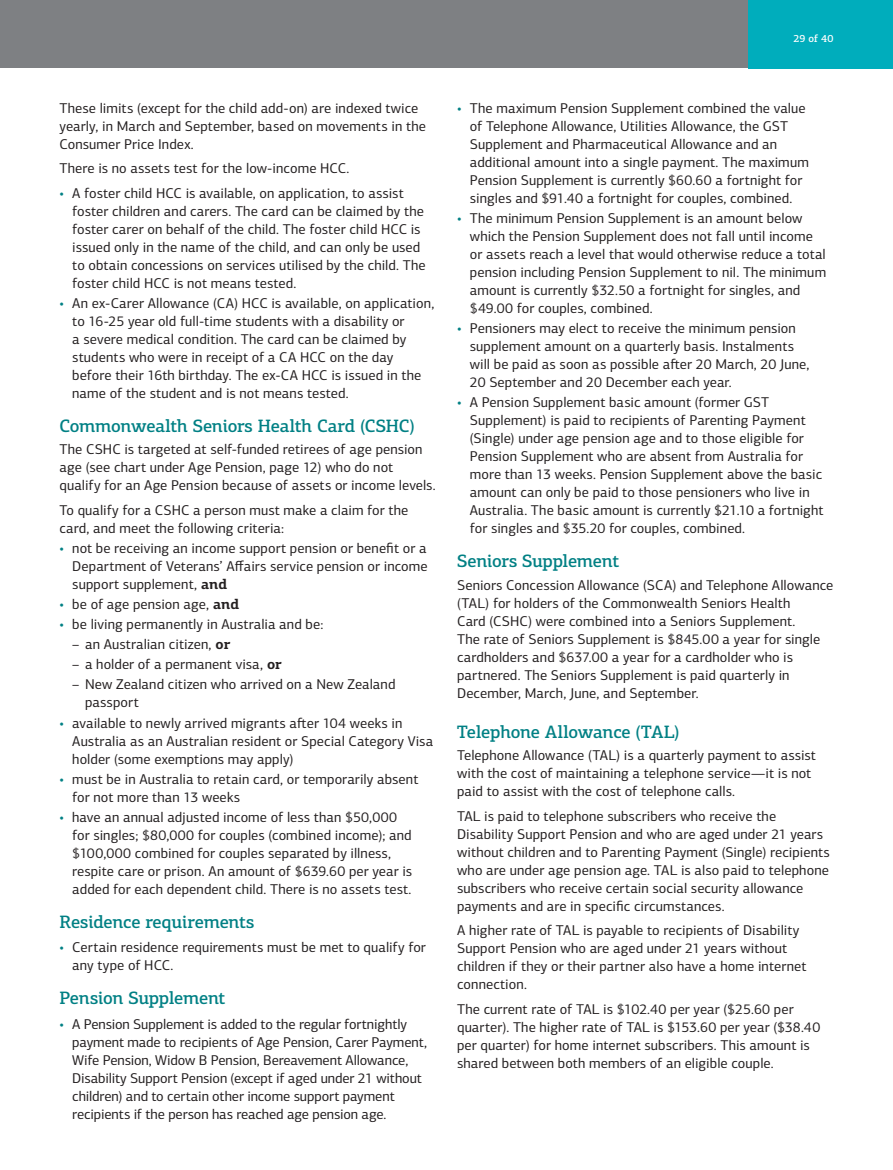
<style>
.page{position:relative;width:893px;height:1170px;background:#fff}
.page>*{position:absolute;margin:0;border:0;box-sizing:border-box;transform-origin:0 0}
.t1{font:500 18px "PF Centro Slab Pro";letter-spacing:-.015em;color:#008084}
.t2{font:14.25px/18px "PF Centro Sans Pro";letter-spacing:.005em;color:#231f20}
.t3{font:500 10.5px "PF Centro Slab Pro";color:#fff}
.s1{color:#008084}
.s2{font-family:"PF Centro Slab Pro";font-weight:700}
</style>
<div class="page">
<div style="left:0;top:0;width:893px;height:68px;background:#7e8083"></div>
<div style="left:748px;top:0;width:145px;height:68px;background:#00adbc"></div>
<p class="t3" style="left:794px;top:32px;width:41px">29 of 40</p>
<p class="t2" style="left:60px;top:99px;width:368px">These limits (except for the child add-on) are indexed twice yearly, in March and September, based on movements in the<br>Consumer Price Index.</p>
<p class="t2" style="left:60px;top:159px;width:291px">There is no assets test for the low-income HCC.</p>
<p class="t2" style="left:72px;top:184px;width:355px;text-indent:-13px"><span class="s1">•</span> A foster child HCC is available, on application, to assist foster children and carers. The card can be claimed by the foster carer on behalf of the child. The foster child HCC is issued only in the name of the child, and can only be used to obtain concessions on services utilised by the child. The foster child HCC is not means tested.</p>
<p class="t2" style="left:72px;top:294px;width:364px;text-indent:-13px"><span class="s1">•</span> An ex-Carer Allowance (CA) HCC is available, on application, to 16-25 year old full-time students with a disability or<br>a severe medical condition. The card can be claimed by students who were in receipt of a CA HCC on the day before their 16th birthday. The ex-CA HCC is issued in the name of the student and is not means tested.</p>
<p class="t1" style="left:60px;top:414px;width:357px">Commonwealth Seniors Health Card (CSHC)</p>
<p class="t2" style="left:60px;top:440px;width:378px">The CSHC is targeted at self-funded retirees of age pension age (see chart under Age Pension, page 12) who do not qualify for an Age Pension because of assets or income levels.</p>
<p class="t2" style="left:60px;top:500px;width:350px">To qualify for a CSHC a person must make a claim for the card, and meet the following criteria:</p>
<p class="t2" style="left:72px;top:539px;width:357px;text-align:justify;text-indent:-13px"><span class="s1">•</span> not be receiving an income support pension or benefit or a Department of Veterans’ Affairs service pension or income support supplement, <span class="s2">and</span></p>
<p class="t2" style="left:60px;top:595px;width:181px"><span class="s1">•</span> be of age pension age, <span class="s2">and</span></p>
<p class="t2" style="left:60px;top:615px;width:265px"><span class="s1">•</span> be living permanently in Australia and be:</p>
<p class="t2" style="left:72px;top:635px;width:160px">– an Australian citizen, <span class="s2">or</span></p>
<p class="t2" style="left:72px;top:655px;width:211px">– a holder of a permanent visa, <span class="s2">or</span></p>
<p class="t2" style="left:85px;top:675px;width:312px;text-indent:-13px">– New Zealand citizen who arrived on a New Zealand passport</p>
<p class="t2" style="left:72px;top:713px;width:362px;text-indent:-13px"><span class="s1">•</span> available to newly arrived migrants after 104 weeks in<br>Australia as an Australian resident or Special Category Visa holder (some exemptions may apply)</p>
<p class="t2" style="left:72px;top:769px;width:348px;text-indent:-13px"><span class="s1">•</span> must be in Australia to retain card, or temporarily absent for not more than 13 weeks</p>
<p class="t2" style="left:72px;top:807px;width:341px;text-indent:-13px"><span class="s1">•</span> have an annual adjusted income of less than $50,000 for singles; $80,000 for couples (combined income); and $100,000 combined for couples separated by illness, respite care or prison. An amount of $639.60 per year is added for each dependent child. There is no assets test.</p>
<p class="t1" style="left:60px;top:910px;width:197px">Residence requirements</p>
<p class="t2" style="left:72px;top:938px;width:355px;text-indent:-13px"><span class="s1">•</span> Certain residence requirements must be met to qualify for any type of HCC.</p>
<p class="t1" style="left:60px;top:986px;width:168px">Pension Supplement</p>
<p class="t2" style="left:72px;top:1014px;width:356px;text-indent:-13px"><span class="s1">•</span> A Pension Supplement is added to the regular fortnightly payment made to recipients of Age Pension, Carer Payment, Wife Pension, Widow B Pension, Bereavement Allowance, Disability Support Pension (except if aged under 21 without children) and to certain other income support payment recipients if the person has reached age pension age.</p>
<p class="t2" style="left:470px;top:99px;width:341px;text-indent:-13px"><span class="s1">•</span> The maximum Pension Supplement combined the value of Telephone Allowance, Utilities Allowance, the GST Supplement and Pharmaceutical Allowance and an additional amount into a single payment. The maximum Pension Supplement is currently $60.60 a fortnight for singles and $91.40 a fortnight for couples, combined.</p>
<p class="t2" style="left:470px;top:209px;width:358px;text-indent:-13px"><span class="s1">•</span> The minimum Pension Supplement is an amount below which the Pension Supplement does not fall until income or assets reach a level that would otherwise reduce a total pension including Pension Supplement to nil. The minimum amount is currently $32.50 a fortnight for singles, and $49.00 for couples, combined.</p>
<p class="t2" style="left:470px;top:319px;width:341px;text-indent:-13px"><span class="s1">•</span> Pensioners may elect to receive the minimum pension supplement amount on a quarterly basis. Instalments will be paid as soon as possible after 20 March, 20 June, 20 September and 20 December each year.</p>
<p class="t2" style="left:470px;top:393px;width:355px;text-indent:-13px"><span class="s1">•</span> A Pension Supplement basic amount (former GST Supplement) is paid to recipients of Parenting Payment (Single) under age pension age and to those eligible for Pension Supplement who are absent from Australia for more than 13 weeks. Pension Supplement above the basic amount can only be paid to those pensioners who live in Australia. The basic amount is currently $21.10 a fortnight for singles and $35.20 for couples, combined.</p>
<p class="t1" style="left:457px;top:550px;width:164px">Seniors Supplement</p>
<p class="t2" style="left:457px;top:576px;width:378px">Seniors Concession Allowance (SCA) and Telephone Allowance (TAL) for holders of the Commonwealth Seniors Health<br>Card (CSHC) were combined into a Seniors Supplement.<br>The rate of Seniors Supplement is $845.00 a year for single cardholders and $637.00 a year for a cardholder who is partnered. The Seniors Supplement is paid quarterly in December, March, June, and September.</p>
<p class="t1" style="left:457px;top:720px;width:224px">Telephone Allowance (TAL)</p>
<p class="t2" style="left:457px;top:746px;width:360px">Telephone Allowance (TAL) is a quarterly payment to assist with the cost of maintaining a telephone service—it is not paid to assist with the cost of telephone calls.</p>
<p class="t2" style="left:457px;top:807px;width:374px">TAL is paid to telephone subscribers who receive the Disability Support Pension and who are aged under 21 years without children and to Parenting Payment (Single) recipients who are under age pension age. TAL is also paid to telephone subscribers who receive certain social security allowance payments and are in specific circumstances.</p>
<p class="t2" style="left:457px;top:921px;width:351px">A higher rate of TAL is payable to recipients of Disability Support Pension who are aged under 21 years without children if they or their partner also have a home internet connection.</p>
<p class="t2" style="left:457px;top:999px;width:365px">The current rate of TAL is $102.40 per year ($25.60 per quarter). The higher rate of TAL is $153.60 per year ($38.40 per quarter) for home internet subscribers. This amount is shared between both members of an eligible couple.</p>
</div>
